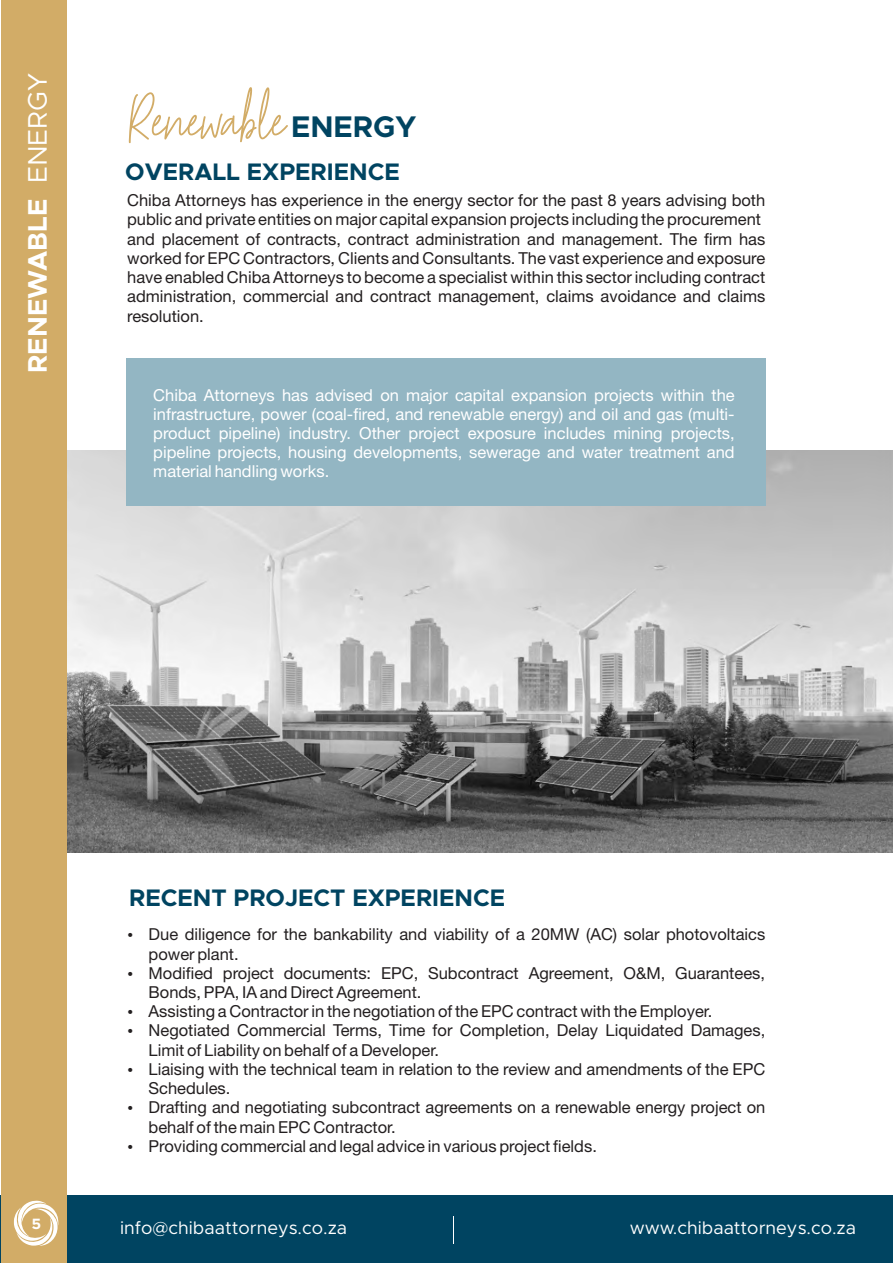
<style>
.page{position:relative;width:893px;height:1263px;background:#fff}
.page>*{position:absolute;margin:0;border:0;box-sizing:border-box;transform-origin:0 0}
.t1{font:60px "Hesterica";color:#d2ac67}
.t2{font:700 27px "Metropolis";color:#fff}
.t3{font:700 24px "Metropolis";color:#004461}
.t4{font:18px "Metropolis";color:#fff}
.t5{font:16.5px/19.2px "Helvetica Neue LT Std";color:#231f20}
.t6{font:16.5px/19.2px "Helvetica Neue LT Std";color:#fff;text-align:justify}
.t7{font:700 15px "Metropolis";color:#fff}
.s1{font-weight:400}
</style>
<div class="page">
<img style="left:67px;top:450px;width:826px;height:403px">
<div style="left:1px;top:1195px;width:892px;height:68px;background:#004461"></div>
<svg style="left:453px;top:1216px;width:1px;height:27px"></svg>
<div style="left:1px;top:0;width:66px;height:1263px;background:#d2ac67"></div>
<svg style="left:14px;top:1200px;width:44px;height:46px"></svg>
<div style="left:126px;top:358px;width:640px;height:148px;background:#93b6c3"></div>
<h2 class="t2" style="left:25px;top:373px;width:302px;rotate:-90deg">RENEWABLE <span class="s1">ENERGY</span></h2>
<h1 class="t1" style="left:129px;top:80px;width:288px">Renewable <sub>ENERGY</sub></h1>
<h3 class="t3" style="left:125px;top:161px;width:276px">OVERALL EXPERIENCE</h3>
<p class="t5" style="left:127px;top:193px;width:640px">Chiba Attorneys has experience in the energy sector for the past 8 years advising both public and private entities on major capital expansion projects including the procurement and placement of contracts, contract administration and management. The firm has worked for EPC Contractors, Clients and Consultants. The vast experience and exposure have enabled Chiba Attorneys to become a specialist within this sector including contract administration, commercial and contract management, claims avoidance and claims resolution.</p>
<p class="t6" style="left:153px;top:387px;width:583px">Chiba Attorneys has advised on major capital expansion projects within the infrastructure, power (coal-fired, and renewable energy) and oil and gas (multi&shy;product pipeline) industry. Other project exposure includes mining projects, pipeline projects, housing developments, sewerage and water treatment and material handling works.</p>
<p class="t7" style="left:32px;top:1217px;width:11px">5</p>
<h3 class="t3" style="left:129px;top:886px;width:378px">RECENT PROJECT EXPERIENCE</h3>
<p class="t5" style="left:149px;top:927px;width:618px">Due diligence for the bankability and viability of a 20MW (AC) solar photovoltaics power plant.<br>Modified project documents: EPC, Subcontract Agreement, O&amp;M, Guarantees, Bonds, PPA, IA and Direct Agreement.<br>Assisting a Contractor in the negotiation of the EPC contract with the Employer.<br>Negotiated Commercial Terms, Time for Completion, Delay Liquidated Damages, Limit of Liability on behalf of a Developer.<br>Liaising with the technical team in relation to the review and amendments of the EPC Schedules.<br>Drafting and negotiating subcontract agreements on a renewable energy project on behalf of the main EPC Contractor.<br>Providing commercial and legal advice in various project fields.</p>
<p class="t4" style="left:120px;top:1220px;width:228px">info@chibaattorneys.co.za</p>
<p class="t4" style="left:630px;top:1219px;width:228px">www.chibaattorneys.co.za</p>
</div>
